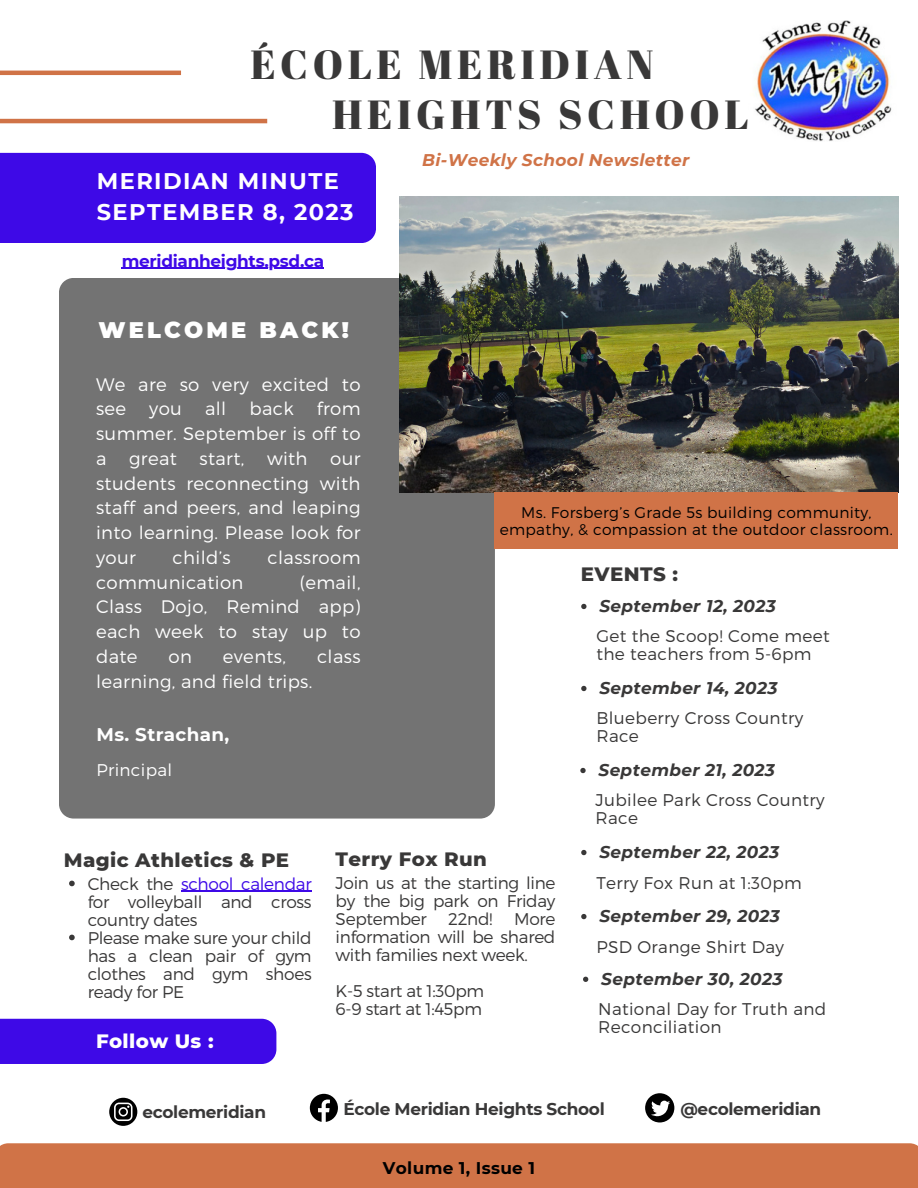
<style>
.page{position:relative;width:918px;height:1188px;background:#fff}
.page>*{position:absolute;margin:0;border:0;box-sizing:border-box;transform-origin:0 0}
.t1{font:40.65px "Abril Fatface";letter-spacing:.11em;color:#393838}
.t2{font:700 22.5px "Montserrat";letter-spacing:.06em;color:#fff}
.t3{font:900 22.5px "Montserrat";letter-spacing:.14em;color:#fff}
.t4{font:800 19.8px "Montserrat";letter-spacing:.02em;color:#393838}
.t5{font:800 19.8px "Montserrat";letter-spacing:.02em;color:#fff}
.t6{font:700 18.3px "Montserrat";letter-spacing:.02em;color:#fff}
.t7{font:300 18.15px/24.8px "Montserrat";letter-spacing:.02em;color:#fff;text-align:justify}
.t8{font:300 16.95px/18px "Montserrat";letter-spacing:-.02em;color:#393838;text-align:justify}
.t9{font:300 16.95px/18px "Montserrat";letter-spacing:.02em;color:#393838}
.t10{font:italic 700 16.95px "Montserrat";letter-spacing:.02em;color:#393838}
.t11{font:700 16.95px "Montserrat";letter-spacing:-.02em;color:#393838}
.t12{font:italic 700 16.95px "Montserrat";letter-spacing:.02em;color:#d07347}
.t13{font:700 16.95px "Montserrat";letter-spacing:-.02em;color:#3e09e7}
.t14{font:700 16.95px "Montserrat";letter-spacing:.02em;color:#000}
.t15{font:300 16.95px "Montserrat";letter-spacing:.02em;color:#fff}
.t16{font:300 15.45px/16.8px "Montserrat";letter-spacing:.02em;color:#000;text-align:center}
.s1{color:#3e09e7}
</style>
<div class="page">
<div style="left:59px;top:278px;width:436px;height:541px;background:#737373"></div>
<img style="left:400px;top:197px;width:498px;height:295px">
<div style="left:0;top:1019px;width:276px;height:45px;background:#3e09e7"></div>
<div style="left:0;top:1143px;width:918px;height:45px;background:#d07347"></div>
<hr style="left:0;top:119px;width:267px;height:4px;background:#d07347">
<hr style="left:0;top:71px;width:181px;height:4px;background:#d07347">
<img style="left:754px;top:21px;width:138px;height:120px">
<div style="left:495px;top:492px;width:403px;height:56px;background:#d07347"></div>
<div style="left:0;top:153px;width:376px;height:90px;background:#3e09e7"></div>
<svg style="left:69px;top:881px;width:6px;height:5px"></svg>
<hr style="left:181px;top:891px;width:130px;height:1px;background:#3e09e7">
<svg style="left:69px;top:935px;width:6px;height:5px"></svg>
<svg style="left:581px;top:604px;width:6px;height:5px"></svg>
<svg style="left:581px;top:686px;width:6px;height:5px"></svg>
<svg style="left:645px;top:1093px;width:29px;height:29px"></svg>
<svg style="left:310px;top:1094px;width:28px;height:28px"></svg>
<svg style="left:109px;top:1098px;width:28px;height:28px"></svg>
<hr style="left:122px;top:268px;width:202px;height:1px;background:#3e09e7">
<svg style="left:580px;top:768px;width:6px;height:5px"></svg>
<svg style="left:581px;top:850px;width:6px;height:5px"></svg>
<svg style="left:581px;top:914px;width:6px;height:5px"></svg>
<svg style="left:583px;top:977px;width:5px;height:5px"></svg>
<p class="t1" style="left:250px;top:36px;width:405px">ÉCOLE MERIDIAN</p>
<p class="t1" style="left:332px;top:86px;width:418px">HEIGHTS SCHOOL</p>
<p class="t2" style="left:97px;top:168px;width:244px">MERIDIAN MINUTE</p>
<p class="t2" style="left:97px;top:198px;width:258px">SEPTEMBER 8, 2023</p>
<p class="t13" style="left:122px;top:250px;width:204px">meridianheights.psd.ca</p>
<p class="t12" style="left:422px;top:150px;width:269px">Bi-Weekly School Newsletter</p>
<p class="t3" style="left:98px;top:316px;width:252px">WELCOME BACK!</p>
<p class="t7" style="left:96px;top:371px;width:266px">We are so very excited to see</p>
<p class="t7" style="left:96px;top:396px;width:266px;text-indent:221px">from summer. September is off to a great start, with our students reconnecting with staff and peers, and leaping into learning. Please look for your</p>
<p class="t7" style="left:149px;top:396px;width:34px">you</p>
<p class="t7" style="left:205px;top:396px;width:23px">all</p>
<p class="t7" style="left:249px;top:396px;width:46px">back</p>
<p class="t16" style="left:500px;top:503px;width:395px">Ms. Forsberg’s Grade 5s building community, empathy, &amp; compassion at the outdoor classroom.</p>
<p class="t7" style="left:173px;top:544px;width:60px">child’s</p>
<p class="t7" style="left:268px;top:544px;width:94px">classroom</p>
<p class="t7" style="left:96px;top:569px;width:149px">communication</p>
<p class="t4" style="left:581px;top:562px;width:98px">EVENTS :</p>
<p class="t10" style="left:599px;top:596px;width:178px">September 12, 2023</p>
<p class="t9" style="left:596px;top:627px;width:235px">Get the Scoop! Come meet the teachers from 5-6pm</p>
<p class="t10" style="left:599px;top:678px;width:180px">September 14, 2023</p>
<p class="t9" style="left:596px;top:709px;width:208px">Blueberry Cross Country<br>Race</p>
<p class="t7" style="left:96px;top:569px;width:266px;text-indent:203px">(email, Class Dojo, Remind app) each week to stay up to date</p>
<p class="t7" style="left:169px;top:643px;width:25px">on</p>
<p class="t7" style="left:223px;top:643px;width:65px">events,</p>
<p class="t7" style="left:317px;top:643px;width:45px">class</p>
<p class="t7" style="left:96px;top:668px;width:218px">learning, and field trips.</p>
<p class="t6" style="left:97px;top:724px;width:134px">Ms. Strachan,</p>
<p class="t15" style="left:96px;top:759px;width:77px">Principal</p>
<p class="t10" style="left:599px;top:760px;width:178px">September 21, 2023</p>
<p class="t9" style="left:596px;top:791px;width:230px">Jubilee Park Cross Country<br>Race</p>
<p class="t10" style="left:599px;top:842px;width:181px">September 22, 2023</p>
<p class="t9" style="left:596px;top:873px;width:207px">Terry Fox Run at 1:30pm</p>
<p class="t10" style="left:599px;top:906px;width:182px">September 29, 2023</p>
<p class="t9" style="left:596px;top:937px;width:189px">PSD Orange Shirt Day</p>
<p class="t10" style="left:601px;top:969px;width:183px">September 30, 2023</p>
<p class="t9" style="left:598px;top:999px;width:230px">National Day for Truth and<br>Reconciliation</p>
<p class="t4" style="left:64px;top:847px;width:227px">Magic Athletics &amp; PE</p>
<p class="t8" style="left:88px;top:874px;width:225px">Check the <span class="s1">school calendar </span>for volleyball and cross country dates</p>
<p class="t8" style="left:88px;top:928px;width:225px">Please make sure your child has a clean pair of gym clothes and gym shoes ready for PE</p>
<p class="t4" style="left:336px;top:847px;width:153px">Terry Fox Run</p>
<p class="t8" style="left:336px;top:873px;width:221px">Join us at the starting line by the big park on Friday September</p>
<p class="t8" style="left:448px;top:909px;width:46px">22nd!</p>
<p class="t8" style="left:336px;top:909px;width:221px;text-indent:178px">More information will be shared with families next week.</p>
<p class="t8" style="left:336px;top:981px;width:150px">K-5 start at 1:30pm</p>
<p class="t8" style="left:336px;top:999px;width:148px">6-9 start at 1:45pm</p>
<p class="t5" style="left:96px;top:1029px;width:119px">Follow Us :</p>
<p class="t11" style="left:142px;top:1101px;width:125px">ecolemeridian</p>
<p class="t11" style="left:343px;top:1098px;width:263px">École Meridian Heights School</p>
<p class="t11" style="left:680px;top:1098px;width:142px">@ecolemeridian</p>
<p class="t14" style="left:383px;top:1158px;width:154px">Volume 1, Issue 1</p>
</div>
